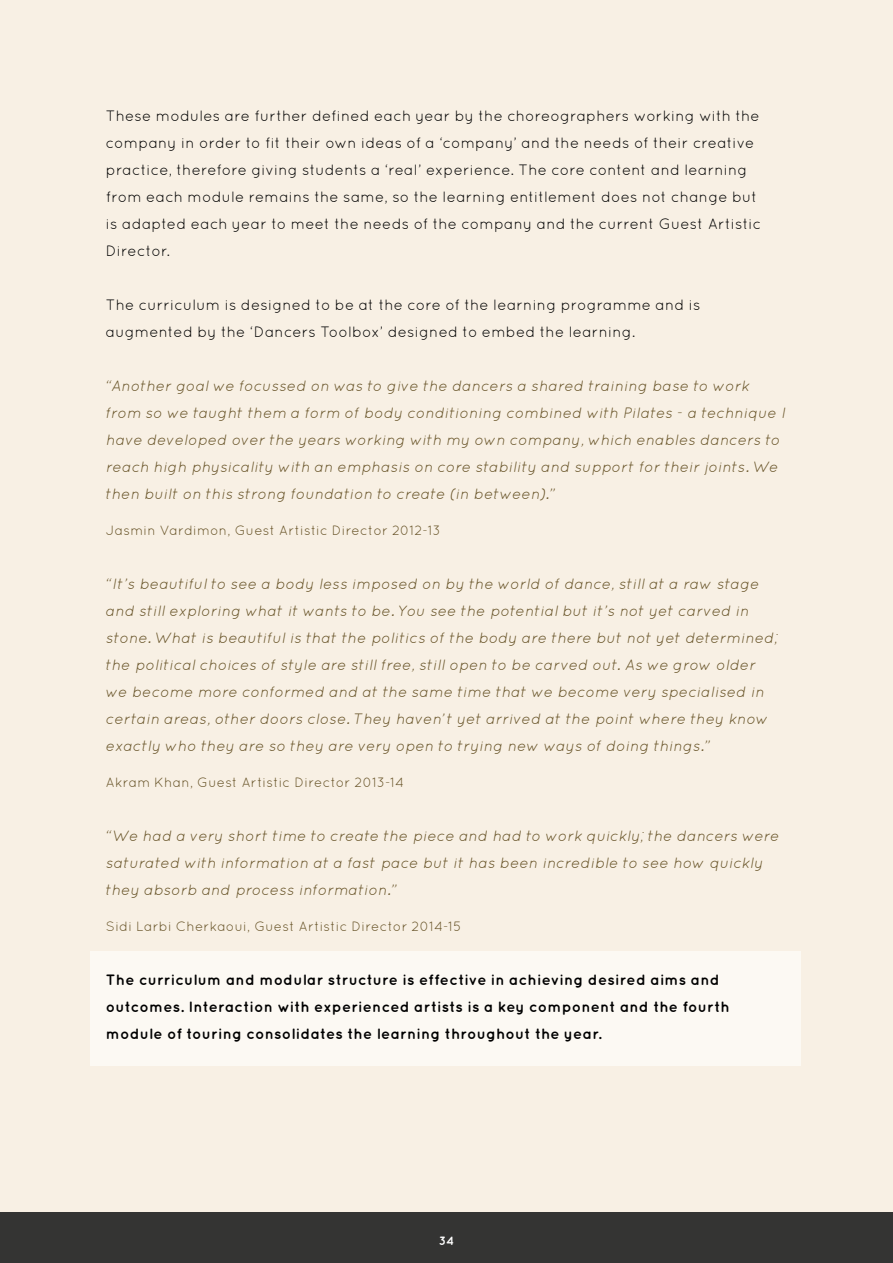
<style>
.page{position:relative;width:893px;height:1263px;background:#fff}
.page>*{position:absolute;margin:0;border:0;box-sizing:border-box;transform-origin:0 0}
.t1{font:italic 15px/27px "Quicksand";letter-spacing:.01em;color:#665226}
.t2{font:15px/27px "Quicksand";letter-spacing:.015em;color:#000}
.t3{font:700 15px/27px "Quicksand";letter-spacing:.015em;color:#000}
.t4{font:13.5px "Quicksand";letter-spacing:.02em;color:#665226}
.t5{font:700 12px "Quicksand";color:#fff}
</style>
<div class="page">
<div style="left:0;top:1212px;width:893px;height:51px;background:#343433"></div>
<div style="left:0;top:0;width:893px;height:1212px;background:#f8f0e4"></div>
<div style="left:90px;top:952px;width:710px;height:114px;background:#fcf9f3"></div>
<p class="t2" style="left:106px;top:102px;width:657px">These modules are further defined each year by the choreographers working with the company in order to fit their own ideas of a ‘company’ and the needs of their creative practice, therefore giving students a ‘real’ experience. The core content and learning from each module remains the same, so the learning entitlement does not change but is adapted each year to meet the needs of the company and the current Guest Artistic Director.</p>
<p class="t2" style="left:106px;top:291px;width:596px">The curriculum is designed to be at the core of the learning programme and is augmented by the ‘Dancers Toolbox’ designed to embed the learning.</p>
<p class="t1" style="left:106px;top:372px;width:681px">“Another goal we focussed on was to give the dancers a shared training base to work from so we taught them a form of body conditioning combined with Pilates - a technique I have developed over the years working with my own company, which enables dancers to reach high physicality with an emphasis on core stability and support for their joints. We then built on this strong foundation to create (in between).”</p>
<p class="t4" style="left:106px;top:522px;width:336px">Jasmin Vardimon, Guest Artistic Director 2012-13</p>
<p class="t1" style="left:106px;top:570px;width:673px">“It’s beautiful to see a body less imposed on by the world of dance, still at a raw stage and still exploring what it wants to be. You see the potential but it’s not yet carved in stone. What is beautiful is that the politics of the body are there but not yet determined; the political choices of style are still free, still open to be carved out. As we grow older we become more conformed and at the same time that we become very specialised in certain areas, other doors close. They haven’t yet arrived at the point where they know exactly who they are so they are very open to trying new ways of doing things.”</p>
<p class="t4" style="left:106px;top:774px;width:300px">Akram Khan, Guest Artistic Director 2013-14</p>
<p class="t1" style="left:106px;top:822px;width:675px">“We had a very short time to create the piece and had to work quickly; the dancers were saturated with information at a fast pace but it has been incredible to see how quickly they absorb and process information.”</p>
<p class="t4" style="left:106px;top:918px;width:357px">Sidi Larbi Cherkaoui, Guest Artistic Director 2014-15</p>
<p class="t3" style="left:106px;top:965px;width:625px">The curriculum and modular structure is effective in achieving desired aims and outcomes. I nteraction with experienced artists is a key component and the fourth module of touring consolidates the learning throughout the year.</p>
<p class="t5" style="left:439px;top:1233px;width:17px">34</p>
</div>
